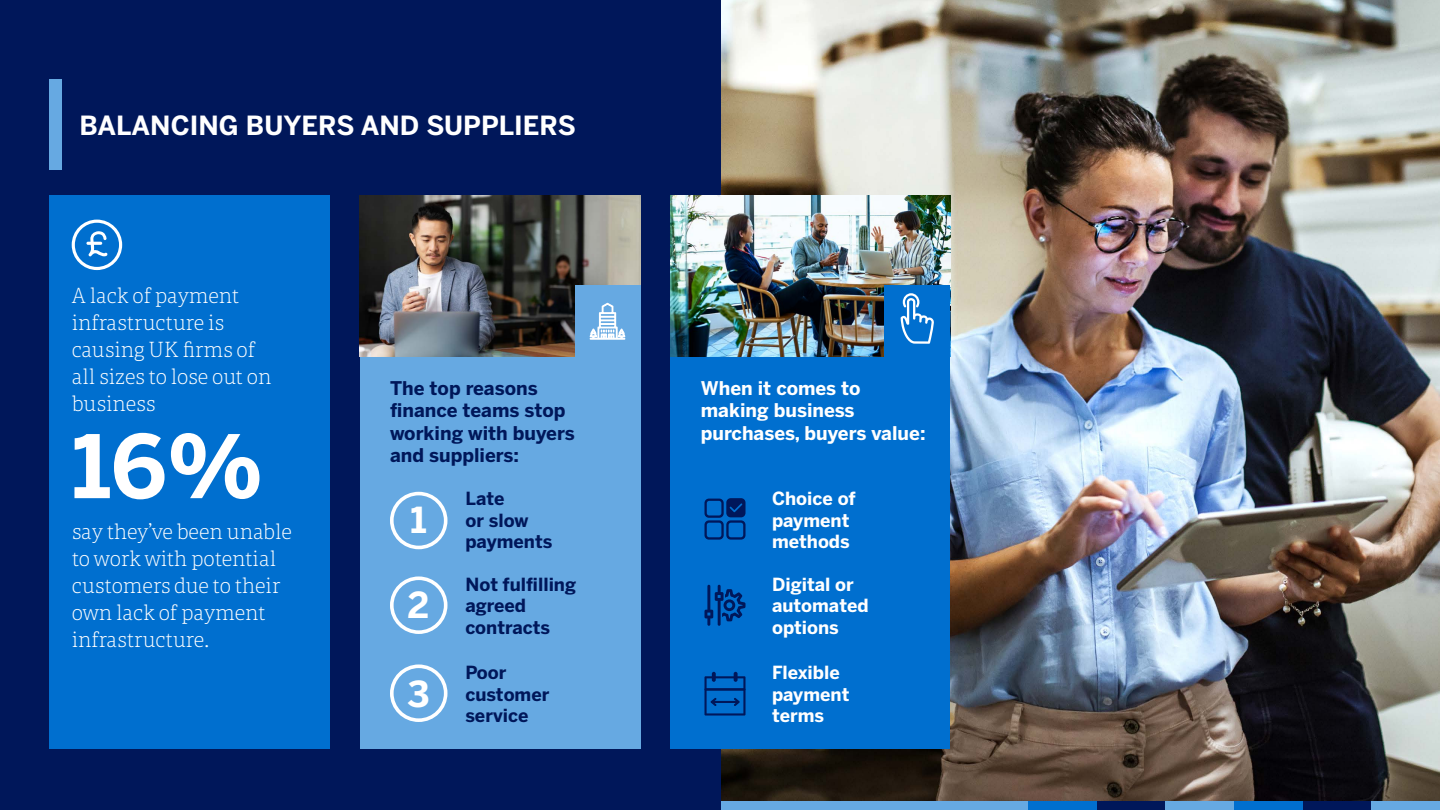
<style>
.page{position:relative;width:1440px;height:810px;background:#fff}
.page>*{position:absolute;margin:0;border:0;box-sizing:border-box;transform-origin:0 0}
.t1{font:700 86.62px "Benton Sans";color:#fff}
.t2{font:700 35.62px "Benton Sans";color:#fff}
.t3{font:700 26.25px "Benton Sans";color:#fff}
.t4{font:21px/27px "Portada Th";color:#fff}
.t5{font:700 18.75px/22.5px "Benton Sans";color:#00175a}
.t6{font:700 18.75px/22.5px "Benton Sans";color:#fff}
.t7{font:700 18px/21.6px "Benton Sans";color:#fff}
.t8{font:700 18px/21.6px "Benton Sans";color:#00175a}
</style>
<div class="page">
<img style="left:720px;top:0;width:720px;height:802px">
<div style="left:1165px;top:802px;width:69px;height:8px;background:#66a9e2"></div>
<div style="left:1371px;top:802px;width:69px;height:8px;background:#66a9e2"></div>
<div style="left:720px;top:802px;width:344px;height:8px;background:#66a9e2"></div>
<div style="left:1096px;top:802px;width:69px;height:8px;background:#00175a"></div>
<div style="left:1303px;top:802px;width:68px;height:8px;background:#00175a"></div>
<div style="left:1028px;top:802px;width:68px;height:8px;background:#006fcf"></div>
<div style="left:1234px;top:802px;width:69px;height:8px;background:#006fcf"></div>
<div style="left:0;top:0;width:720px;height:810px;background:#00175a"></div>
<div style="left:50px;top:195px;width:280px;height:553px;background:#006fcf"></div>
<div style="left:360px;top:357px;width:280px;height:391px;background:#66a9e2"></div>
<div style="left:670px;top:349px;width:280px;height:399px;background:#006fcf"></div>
<svg style="left:72px;top:220px;width:50px;height:50px"></svg>
<div style="left:50px;top:80px;width:12px;height:90px;background:#66a9e2"></div>
<img style="left:360px;top:195px;width:280px;height:162px">
<img style="left:670px;top:195px;width:280px;height:162px">
<div style="left:575px;top:285px;width:65px;height:77px;background:#66a9e2"></div>
<div style="left:884px;top:285px;width:66px;height:77px;background:#006fcf"></div>
<svg style="left:589px;top:302px;width:37px;height:38px"></svg>
<svg style="left:901px;top:293px;width:33px;height:51px"></svg>
<svg style="left:704px;top:498px;width:42px;height:42px"></svg>
<svg style="left:704px;top:585px;width:42px;height:41px"></svg>
<svg style="left:704px;top:676px;width:42px;height:40px"></svg>
<hr style="left:711px;top:701px;width:28px;height:2px;background:#00175a">
<svg style="left:712px;top:672px;width:4px;height:10px"></svg>
<svg style="left:734px;top:672px;width:4px;height:10px"></svg>
<svg style="left:390px;top:492px;width:57px;height:57px"></svg>
<svg style="left:390px;top:576px;width:57px;height:58px"></svg>
<svg style="left:390px;top:664px;width:57px;height:58px"></svg>
<p class="t3" style="left:80px;top:110px;width:498px">BALANCING BUYERS AND SUPPLIERS</p>
<p class="t4" style="left:72px;top:282px;width:201px">A lack of payment infrastructure is causing UK firms of all sizes to lose out on business</p>
<h1 class="t1" style="left:72px;top:415px;width:193px">16%</h1>
<p class="t4" style="left:72px;top:517px;width:222px">say they’ve been unable to work with potential customers due to their own lack of payment infrastructure.</p>
<p class="t5" style="left:390px;top:376px;width:186px">The top reasons finance teams stop working with buyers and suppliers:</p>
<p class="t6" style="left:701px;top:376px;width:226px">When it comes to making business purchases, buyers value:</p>
<h2 class="t2" style="left:411px;top:499px;width:18px">1</h2>
<h2 class="t2" style="left:408px;top:584px;width:23px">2</h2>
<h2 class="t2" style="left:408px;top:673px;width:24px">3</h2>
<p class="t8" style="left:465px;top:488px;width:88px">Late<br>or slow payments</p>
<p class="t8" style="left:465px;top:573px;width:112px">Not fulfilling agreed contracts</p>
<p class="t8" style="left:465px;top:661px;width:85px">Poor customer service</p>
<p class="t7" style="left:772px;top:488px;width:85px">Choice of payment methods</p>
<p class="t7" style="left:772px;top:573px;width:98px">Digital or automated options</p>
<p class="t7" style="left:772px;top:661px;width:79px">Flexible payment terms</p>
</div>
